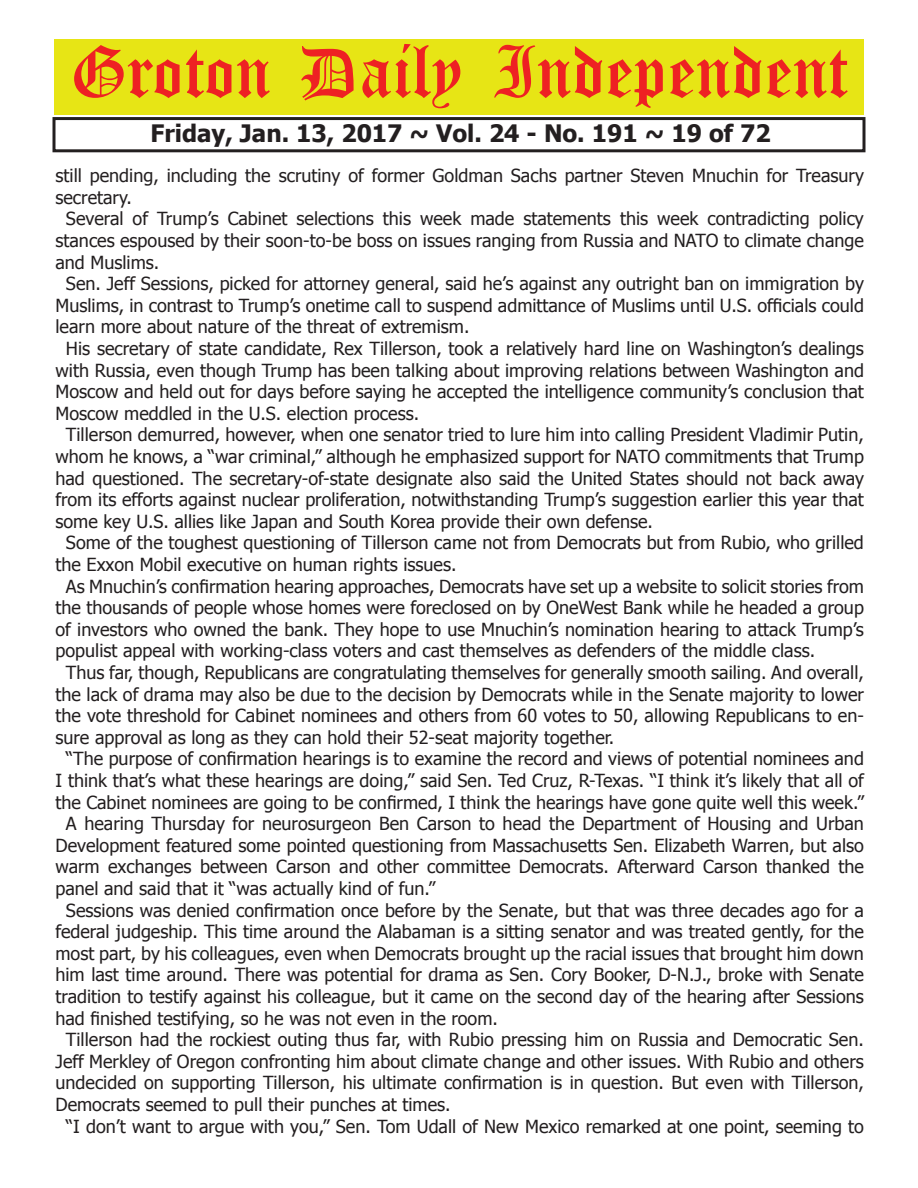
<style>
.page{position:relative;width:918px;height:1188px;background:#fff}
.page>*{position:absolute;margin:0;border:0;box-sizing:border-box;transform-origin:0 0}
.t1{font:54px "Old English Five";color:#ee2123}
.t2{font:700 24px "Tahoma";color:#231f20}
.t3{font:18px "Tahoma";color:#231f20}
</style>
<div class="page">
<div style="left:52px;top:117px;width:814px;height:35px;border:3px solid #231f20"></div>
<div style="left:54px;top:40px;width:810px;height:75px;background:#e7e515"></div>
<h1 class="t1" style="left:70px;top:47px;width:779px">Groton Daily Independent</h1>
<h2 class="t2" style="left:151px;top:116px;width:622px">Friday, Jan. 13, 2017 ~ Vol. 24 - No. 191 ~ 19 of 72</h2>
<p class="t3" style="left:56px;top:164px;width:810px">still pending, including the scrutiny of former Goldman Sachs partner Steven Mnuchin for Treasury</p>
<p class="t3" style="left:56px;top:185px;width:78px">secretary.</p>
<p class="t3" style="left:66px;top:207px;width:799px">Several of Trump’s Cabinet selections this week made statements this week contradicting policy</p>
<p class="t3" style="left:56px;top:228px;width:810px">stances espoused by their soon-to-be boss on issues ranging from Russia and NATO to climate change</p>
<p class="t3" style="left:56px;top:250px;width:105px">and Muslims.</p>
<p class="t3" style="left:66px;top:272px;width:799px">Sen. Jeff Sessions, picked for attorney general, said he’s against any outright ban on immigration by</p>
<p class="t3" style="left:56px;top:293px;width:810px">Muslims, in contrast to Trump’s onetime call to suspend admittance of Muslims until U.S. officials could</p>
<p class="t3" style="left:56px;top:315px;width:415px">learn more about nature of the threat of extremism.</p>
<p class="t3" style="left:66px;top:336px;width:799px">His secretary of state candidate, Rex Tillerson, took a relatively hard line on Washington’s dealings</p>
<p class="t3" style="left:56px;top:358px;width:810px">with Russia, even though Trump has been talking about improving relations between Washington and</p>
<p class="t3" style="left:56px;top:380px;width:810px">Moscow and held out for days before saying he accepted the intelligence community’s conclusion that</p>
<p class="t3" style="left:56px;top:401px;width:365px">Moscow meddled in the U.S. election process.</p>
<p class="t3" style="left:66px;top:423px;width:799px">Tillerson demurred, however, when one senator tried to lure him into calling President Vladimir Putin,</p>
<p class="t3" style="left:56px;top:444px;width:810px">whom he knows, a “war criminal,” although he emphasized support for NATO commitments that Trump</p>
<p class="t3" style="left:56px;top:466px;width:810px">had questioned. The secretary-of-state designate also said the United States should not back away</p>
<p class="t3" style="left:56px;top:488px;width:810px">from its efforts against nuclear proliferation, notwithstanding Trump’s suggestion earlier this year that</p>
<p class="t3" style="left:56px;top:509px;width:599px">some key U.S. allies like Japan and South Korea provide their own defense.</p>
<p class="t3" style="left:66px;top:531px;width:799px">Some of the toughest questioning of Tillerson came not from Democrats but from Rubio, who grilled</p>
<p class="t3" style="left:56px;top:552px;width:403px">the Exxon Mobil executive on human rights issues.</p>
<p class="t3" style="left:66px;top:574px;width:799px">As Mnuchin’s confirmation hearing approaches, Democrats have set up a website to solicit stories from</p>
<p class="t3" style="left:56px;top:596px;width:810px">the thousands of people whose homes were foreclosed on by OneWest Bank while he headed a group</p>
<p class="t3" style="left:56px;top:617px;width:810px">of investors who owned the bank. They hope to use Mnuchin’s nomination hearing to attack Trump’s</p>
<p class="t3" style="left:56px;top:639px;width:761px">populist appeal with working-class voters and cast themselves as defenders of the middle class.</p>
<p class="t3" style="left:66px;top:660px;width:800px">Thus far, though, Republicans are congratulating themselves for generally smooth sailing. And overall,</p>
<p class="t3" style="left:56px;top:682px;width:810px">the lack of drama may also be due to the decision by Democrats while in the Senate majority to lower</p>
<p class="t3" style="left:56px;top:704px;width:810px">the vote threshold for Cabinet nominees and others from 60 votes to 50, allowing Republicans to en-</p>
<p class="t3" style="left:56px;top:725px;width:560px">sure approval as long as they can hold their 52-seat majority together.</p>
<p class="t3" style="left:66px;top:747px;width:799px">“The purpose of confirmation hearings is to examine the record and views of potential nominees and</p>
<p class="t3" style="left:56px;top:768px;width:810px">I think that’s what these hearings are doing,” said Sen. Ted Cruz, R-Texas. “I think it’s likely that all of</p>
<p class="t3" style="left:56px;top:790px;width:810px">the Cabinet nominees are going to be confirmed, I think the hearings have gone quite well this week.”</p>
<p class="t3" style="left:66px;top:812px;width:799px">A hearing Thursday for neurosurgeon Ben Carson to head the Department of Housing and Urban</p>
<p class="t3" style="left:56px;top:833px;width:810px">Development featured some pointed questioning from Massachusetts Sen. Elizabeth Warren, but also</p>
<p class="t3" style="left:56px;top:855px;width:810px">warm exchanges between Carson and other committee Democrats. Afterward Carson thanked the</p>
<p class="t3" style="left:56px;top:876px;width:381px">panel and said that it “was actually kind of fun.”</p>
<p class="t3" style="left:66px;top:898px;width:799px">Sessions was denied confirmation once before by the Senate, but that was three decades ago for a</p>
<p class="t3" style="left:56px;top:920px;width:810px">federal judgeship. This time around the Alabaman is a sitting senator and was treated gently, for the</p>
<p class="t3" style="left:56px;top:941px;width:810px">most part, by his colleagues, even when Democrats brought up the racial issues that brought him down</p>
<p class="t3" style="left:56px;top:963px;width:810px">him last time around. There was potential for drama as Sen. Cory Booker, D-N.J., broke with Senate</p>
<p class="t3" style="left:56px;top:984px;width:810px">tradition to testify against his colleague, but it came on the second day of the hearing after Sessions</p>
<p class="t3" style="left:56px;top:1006px;width:444px">had finished testifying, so he was not even in the room.</p>
<p class="t3" style="left:66px;top:1028px;width:799px">Tillerson had the rockiest outing thus far, with Rubio pressing him on Russia and Democratic Sen.</p>
<p class="t3" style="left:56px;top:1049px;width:810px">Jeff Merkley of Oregon confronting him about climate change and other issues. With Rubio and others</p>
<p class="t3" style="left:56px;top:1071px;width:810px">undecided on supporting Tillerson, his ultimate confirmation is in question. But even with Tillerson,</p>
<p class="t3" style="left:56px;top:1092px;width:397px">Democrats seemed to pull their punches at times.</p>
<p class="t3" style="left:66px;top:1114px;width:799px">“I don’t want to argue with you,” Sen. Tom Udall of New Mexico remarked at one point, seeming to</p>
</div>
